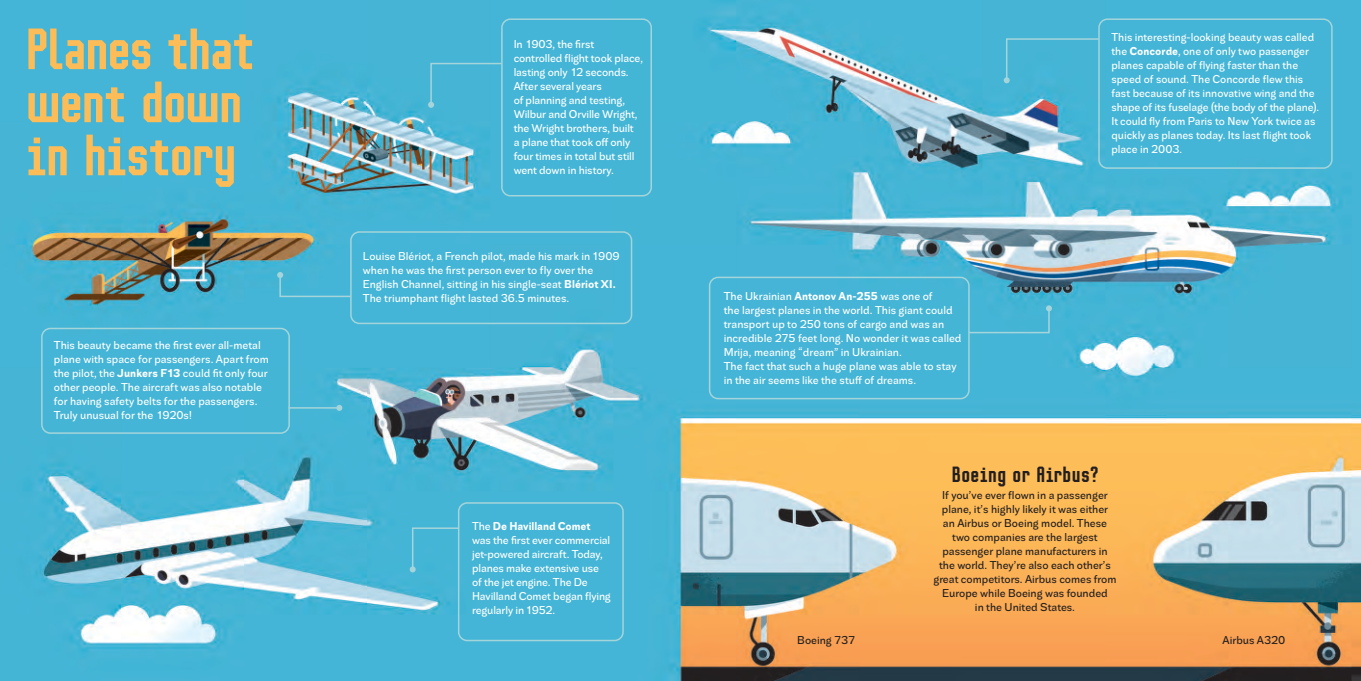
<style>
.page{position:relative;width:1361px;height:681px;background:#fff}
.page>*{position:absolute;margin:0;border:0;box-sizing:border-box;transform-origin:0 0}
.Nadpis{font:58px/53px "Mr Robot AL Lin ONE";letter-spacing:-.075em;color:#fcbc58}
.Text{font:22px "Mr Robot AL Lin ONE";letter-spacing:-.04em;color:#231f20}
.Text-2{font:12px/14px "Splendid Sans Text";letter-spacing:-.005em;color:#fff}
.text_bublina_cerny{font:12px/14px "Splendid Sans Text";color:#231f20;text-align:center}
.Text-3{font:12px "Splendid Sans Text";letter-spacing:-.005em;color:#231f20}
.s1{font-weight:700}
</style>
<div class="page">
<img style="left:0;top:0;width:1361px;height:680px">
<div style="left:458px;top:502px;width:166px;height:139px;border:2px solid #a5d5db;border-radius:9px"></div>
<div style="left:41px;top:327px;width:249px;height:106px;border:2px solid #a5d5db;border-radius:9px"></div>
<div style="left:350px;top:231px;width:282px;height:93px;border:2px solid #a5d5db;border-radius:9px"></div>
<div style="left:501px;top:18px;width:151px;height:178px;border:2px solid #a5d5db;border-radius:9px"></div>
<svg style="left:410px;top:526px;width:50px;height:46px;background:#4db7d5"></svg>
<svg style="left:277px;top:272px;width:75px;height:26px;background:#4db8d6"></svg>
<svg style="left:428px;top:62px;width:75px;height:46px;background:#4cb6d5"></svg>
<hr style="left:288px;top:407px;width:51px;height:1px;background:#a5d5db">
<svg style="left:336px;top:404px;width:6px;height:6px"></svg>
<div style="left:1098px;top:18px;width:234px;height:151px;border:2px solid #a5d5db;border-radius:9px"></div>
<div style="left:709px;top:276px;width:260px;height:123px;border:2px solid #a5d5db;border-radius:9px"></div>
<svg style="left:1003px;top:38px;width:97px;height:45px;background:#4bb6d5"></svg>
<svg style="left:967px;top:305px;width:85px;height:29px;background:#4db7d5"></svg>
<p class="Nadpis" style="left:24px;top:23px;width:234px">Planes that went down in history</p>
<p class="Text-2" style="left:1111px;top:31px;width:209px">This interesting-looking beauty was called the <span class="s1">Concorde</span>, one of only two passenger planes capable of flying faster than the speed of sound. The Concorde flew this fast because of its innovative wing and the shape of its fuselage (the body of the plane).<br>It could fly from Paris to New York twice as quickly as planes today. Its last flight took place in 2003.</p>
<p class="Text-2" style="left:514px;top:37px;width:131px">In 1903, the first controlled flight took place, lasting only 12 seconds.<br>After several years<br>of planning and testing,<br>Wilbur and Orville Wright, the Wright brothers, built<br>a plane that took off only four times in total but still went down in history.</p>
<p class="Text-2" style="left:54px;top:337px;width:216px">This beauty became the first ever all-metal plane with space for passengers. Apart from the pilot, the <span class="s1">Junkers F13</span> could fit only four other people. The aircraft was also notable for having safety belts for the passengers.<br>Truly unusual for the 1920s!</p>
<p class="Text-2" style="left:363px;top:249px;width:258px">Louise Blériot, a French pilot, made his mark in 1909 when he was the first person ever to fly over the English Channel, sitting in his single-seat <span class="s1">Blériot XI.<br></span>The triumphant flight lasted 36.5 minutes.</p>
<p class="Text-2" style="left:472px;top:519px;width:140px">The <span class="s1">De Havilland Comet </span>was the first ever commercial jet-powered aircraft. Today, planes make extensive use of the jet engine. The De<br>Havilland Comet began flying regularly in 1952.</p>
<p class="Text-2" style="left:724px;top:289px;width:239px">The Ukrainian <span class="s1">Antonov An-255</span> was one of<br>the largest planes in the world. This giant could transport up to 250 tons of cargo and was an incredible 275 feet long. No wonder it was called Mrija, meaning “dream” in Ukrainian.<br>The fact that such a huge plane was able to stay in the air seems like the stuff of dreams.</p>
<p class="Text" style="left:951px;top:460px;width:149px">Boeing or Airbus?</p>
<p class="text_bublina_cerny" style="left:933px;top:488px;width:185px">If you’ve ever flown in a passenger plane, it’s highly likely it was either<br>an Airbus or Boeing model. These two companies are the largest passenger plane manufacturers in the world. They’re also each other’s great competitors. Airbus comes from<br>Europe while Boeing was founded<br>in the United States.</p>
<p class="Text-3" style="left:797px;top:633px;width:59px">Boeing 737</p>
<p class="Text-3" style="left:1222px;top:633px;width:64px">Airbus A320</p>
</div>
